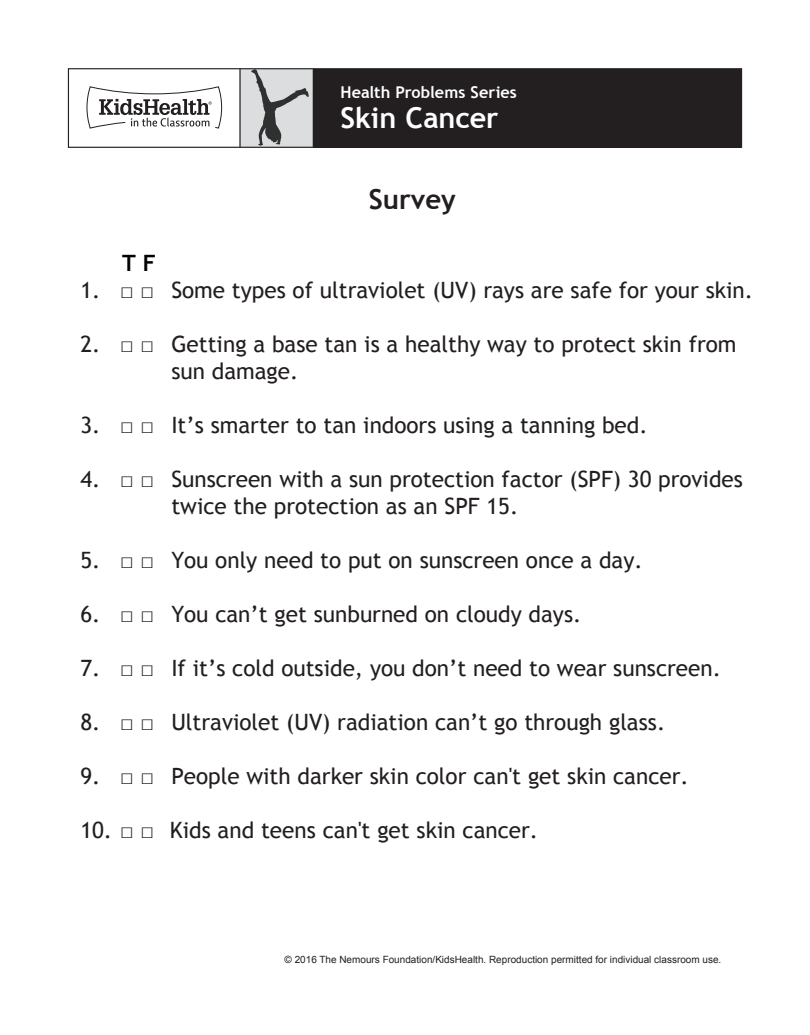
<style>
.page{position:relative;width:810px;height:1035px;background:#fff}
.page>*{position:absolute;margin:0;border:0;box-sizing:border-box;transform-origin:0 0}
.t1{font:700 28.75px "Trebuchet MS";color:#fff}
.t2{font:700 27.5px "Trebuchet MS";color:#221e1f}
.t3{font:22.5px/27px "Trebuchet MS";color:#221e1f}
.t4{font:700 22.5px "Trebuchet MS";color:#221e1f}
.t5{font:700 22.5px "Trebuchet MS";color:#000}
.t6{font:700 16.25px "Trebuchet MS";color:#fff}
.t7{font:10px "Arial";color:#231f20}
.s1{font-weight:700}
</style>
<div class="page">
<div style="left:240px;top:69px;width:73px;height:78px;background:#dcdddf"></div>
<div style="left:313px;top:69px;width:428px;height:78px;background:#231f20"></div>
<svg style="left:86px;top:86px;width:136px;height:43px"></svg>
<hr style="left:239px;top:69px;width:2px;height:78px;background:#231f20">
<div style="left:68px;top:68px;width:674px;height:80px;border:1px solid #231f20"></div>
<svg style="left:251px;top:69px;width:58px;height:77px"></svg>
<p class="t6" style="left:341px;top:82px;width:178px">Health Problems Series</p>
<p class="t1" style="left:341px;top:100px;width:160px">Skin Cancer</p>
<p class="t5" style="left:122px;top:249px;width:35px">T F</p>
<p class="t2" style="left:369px;top:182px;width:89px">Survey</p>
<p class="t3" style="left:80px;top:277px;width:22px">1.</p>
<p class="t3" style="left:171px;top:277px;width:583px">Some types of ultraviolet (UV) rays are safe for your skin.</p>
<p class="t3" style="left:80px;top:331px;width:22px">2.</p>
<p class="t3" style="left:171px;top:331px;width:567px">Getting a base tan is a healthy way to protect skin from sun damage.</p>
<p class="t3" style="left:80px;top:412px;width:22px">3.</p>
<p class="t3" style="left:171px;top:412px;width:478px">It’s smarter to tan indoors using a tanning bed.</p>
<p class="t3" style="left:80px;top:466px;width:22px">4.</p>
<p class="t3" style="left:171px;top:466px;width:573px">Sunscreen with a sun protection factor (SPF) 30 provides twice the protection as an SPF 15.</p>
<p class="t3" style="left:80px;top:547px;width:22px">5.</p>
<p class="t3" style="left:171px;top:547px;width:473px">You only need to put on sunscreen once a day.</p>
<p class="t3" style="left:80px;top:601px;width:22px">6.</p>
<p class="t3" style="left:171px;top:601px;width:411px">You can’t get sunburned on cloudy days.</p>
<p class="t3" style="left:80px;top:655px;width:22px">7.</p>
<p class="t3" style="left:171px;top:655px;width:551px">If it’s cold outside, you don’t need to wear sunscreen.</p>
<p class="t3" style="left:80px;top:709px;width:22px">8.</p>
<p class="t3" style="left:171px;top:709px;width:495px">Ultraviolet (UV) radiation can’t go through glass.</p>
<p class="t3" style="left:80px;top:763px;width:22px">9.</p>
<p class="t3" style="left:171px;top:763px;width:519px">People with darker skin color can't get skin cancer.</p>
<p class="t3" style="left:80px;top:817px;width:75px">10. <span class="s1">□ □</span></p>
<p class="t3" style="left:170px;top:817px;width:370px">Kids and teens can't get skin cancer.</p>
<p class="t4" style="left:120px;top:276px;width:35px">□ □</p>
<p class="t4" style="left:120px;top:330px;width:35px">□ □</p>
<p class="t4" style="left:120px;top:411px;width:35px">□ □</p>
<p class="t4" style="left:120px;top:465px;width:35px">□ □</p>
<p class="t4" style="left:120px;top:546px;width:35px">□ □</p>
<p class="t4" style="left:120px;top:600px;width:35px">□ □</p>
<p class="t4" style="left:120px;top:654px;width:35px">□ □</p>
<p class="t4" style="left:120px;top:708px;width:35px">□ □</p>
<p class="t4" style="left:120px;top:762px;width:35px">□ □</p>
<p class="t7" style="left:285px;top:953px;width:438px">© 2016 The Nemours Foundation/KidsHealth. Reproduction permitted for individual classroom use.</p>
</div>
